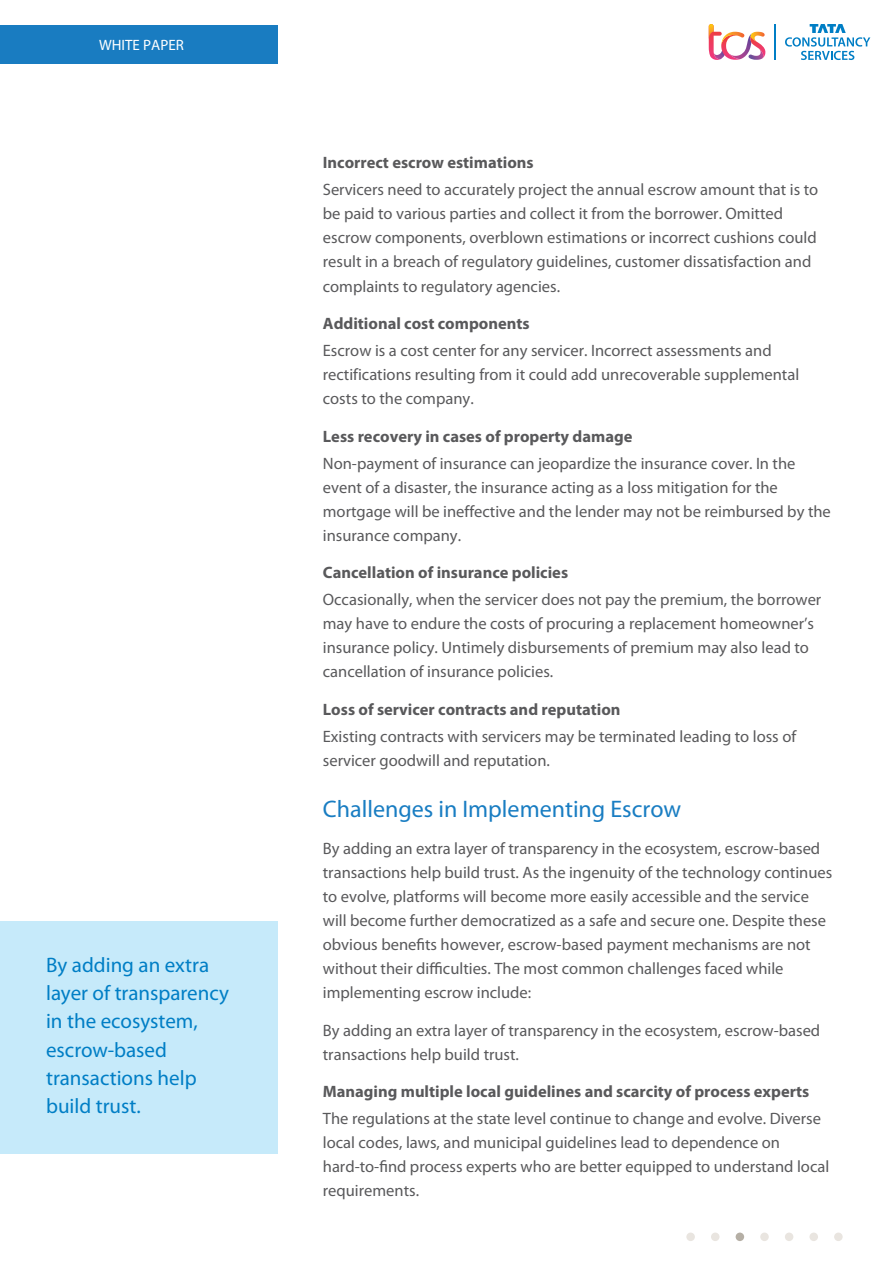
<style>
.page{position:relative;width:894px;height:1263px;background:#fff}
.page>*{position:absolute;margin:0;border:0;box-sizing:border-box;transform-origin:0 0}
.t1{font:24px "Myriad Pro";color:#197dc2}
.t2{font:21px/28.2px "Myriad Pro";color:#007ec5}
.t3{font:16.5px/24px "Myriad Pro";color:#59595b}
.t4{font:700 16.5px "Myriad Pro";color:#59595b}
.t5{font:15px "Myriad Pro";color:#fff}
</style>
<div class="page">
<div style="left:0;top:26px;width:277px;height:38px;background:#197cc1"></div>
<div style="left:760px;top:1232px;width:8px;height:9px;background:#e9e5e0;border-radius:50%"></div>
<div style="left:809px;top:1232px;width:8px;height:9px;background:#e9e5e0;border-radius:50%"></div>
<div style="left:784px;top:1232px;width:9px;height:9px;background:#e9e5e0;border-radius:50%"></div>
<div style="left:833px;top:1232px;width:9px;height:9px;background:#e9e5e0;border-radius:50%"></div>
<div style="left:735px;top:1232px;width:8px;height:9px;background:#b5afa5;border-radius:50%"></div>
<div style="left:710px;top:1232px;width:9px;height:9px;background:#e9e5e0;border-radius:50%"></div>
<div style="left:686px;top:1232px;width:8px;height:9px;background:#e9e5e0;border-radius:50%"></div>
<svg style="left:785px;top:24px;width:85px;height:36px"></svg>
<hr style="left:774px;top:24px;width:1px;height:36px;background:#007ec5">
<svg style="left:708px;top:24px;width:57px;height:36px"></svg>
<div style="left:0;top:920px;width:277px;height:233px;background:#c6eafa"></div>
<p class="t5" style="left:99px;top:37px;width:86px">WHITE PAPER</p>
<p class="t2" style="left:46px;top:951px;width:184px">By adding an extra layer of transparency in the ecosystem, escrow-based transactions help build trust.</p>
<p class="t4" style="left:323px;top:154px;width:212px">Incorrect escrow estimations</p>
<p class="t3" style="left:323px;top:178px;width:497px">Servicers need to accurately project the annual escrow amount that is to be paid to various parties and collect it from the borrower. Omitted escrow components, overblown estimations or incorrect cushions could result in a breach of regulatory guidelines, customer dissatisfaction and complaints to regulatory agencies.</p>
<p class="t4" style="left:323px;top:314px;width:208px">Additional cost components</p>
<p class="t3" style="left:323px;top:339px;width:478px">Escrow is a cost center for any servicer. Incorrect assessments and rectifications resulting from it could add unrecoverable supplemental costs to the company.</p>
<p class="t4" style="left:323px;top:427px;width:311px">Less recovery in cases of property damage</p>
<p class="t3" style="left:323px;top:451px;width:509px">Non-payment of insurance can jeopardize the insurance cover. In the event of a disaster, the insurance acting as a loss mitigation for the mortgage will be ineffective and the lender may not be reimbursed by the insurance company.</p>
<p class="t4" style="left:323px;top:563px;width:247px">Cancellation of insurance policies</p>
<p class="t3" style="left:323px;top:588px;width:500px">Occasionally, when the servicer does not pay the premium, the borrower may have to endure the costs of procuring a replacement homeowner’s insurance policy. Untimely disbursements of premium may also lead to cancellation of insurance policies.</p>
<p class="t4" style="left:323px;top:700px;width:299px">Loss of servicer contracts and reputation</p>
<p class="t3" style="left:323px;top:724px;width:474px">Existing contracts with servicers may be terminated leading to loss of servicer goodwill and reputation.</p>
<h1 class="t1" style="left:323px;top:795px;width:360px">Challenges in Implementing Escrow</h1>
<p class="t3" style="left:323px;top:837px;width:511px">By adding an extra layer of transparency in the ecosystem, escrow-based transactions help build trust. As the ingenuity of the technology continues to evolve, platforms will become more easily accessible and the service will become further democratized as a safe and secure one. Despite these obvious benefits however, escrow-based payment mechanisms are not without their difficulties. The most common challenges faced while implementing escrow include:</p>
<p class="t3" style="left:323px;top:1018px;width:498px">By adding an extra layer of transparency in the ecosystem, escrow-based transactions help build trust.</p>
<p class="t4" style="left:323px;top:1082px;width:488px">Managing multiple local guidelines and scarcity of process experts</p>
<p class="t3" style="left:323px;top:1107px;width:507px">The regulations at the state level continue to change and evolve. Diverse local codes, laws, and municipal guidelines lead to dependence on hard-to-find process experts who are better equipped to understand local requirements.</p>
</div>
